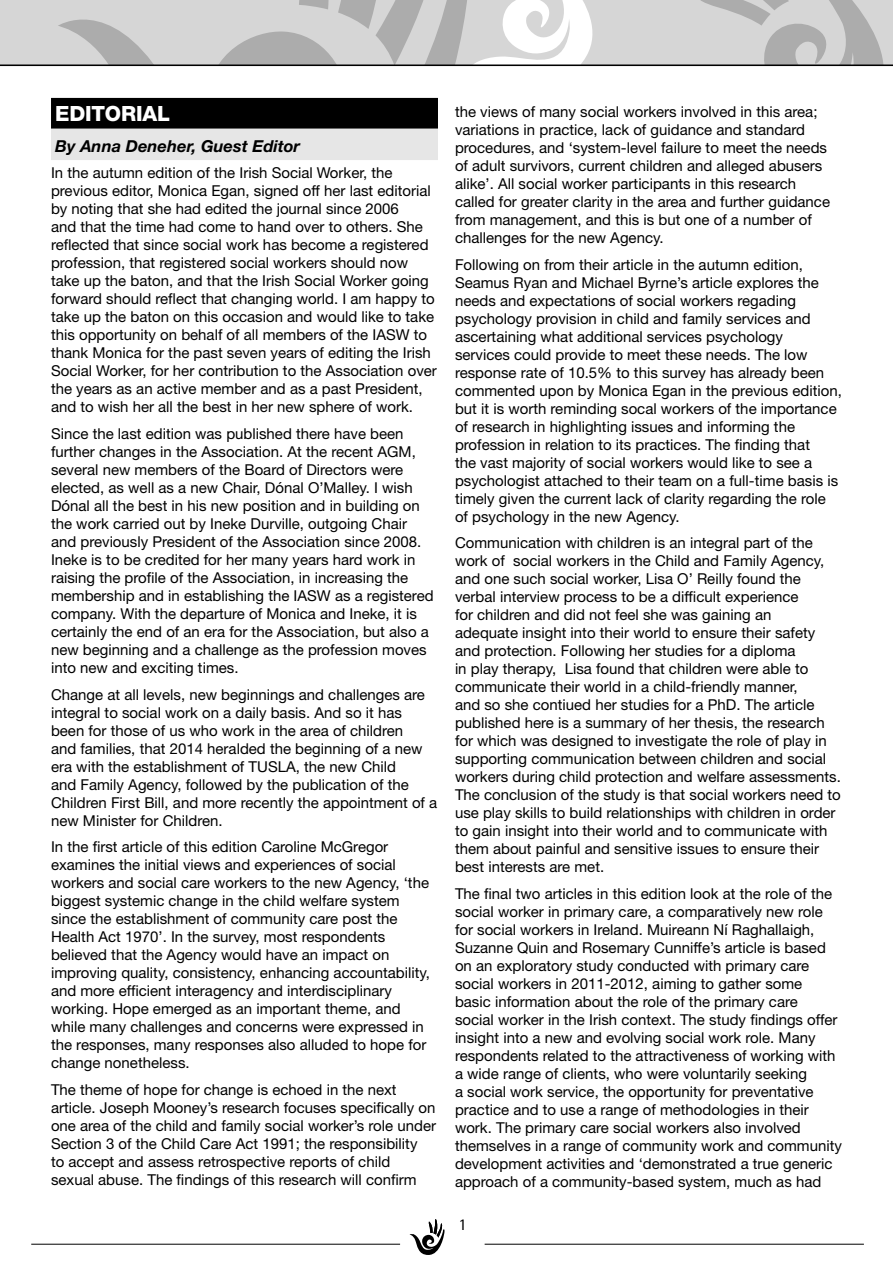
<style>
.page{position:relative;width:893px;height:1263px;background:#fff}
.page>*{position:absolute;margin:0;border:0;box-sizing:border-box;transform-origin:0 0}
.t1{font:800 21px "Helvetica Neue LT Std";letter-spacing:-.01em;color:#fff}
.t2{font:italic 700 16.5px "Helvetica Neue LT Std";color:#000}
.t3{font:16.5px "Rotis Semi Sans";color:#000}
.t4{font:15px/18px "Helvetica Neue LT Std";color:#000}
</style>
<div class="page">
<div style="left:0;top:0;width:893px;height:65px;background:#d6d6d6"></div>
<svg style="left:684px;top:0;width:209px;height:65px"></svg>
<svg style="left:58px;top:0;width:556px;height:65px"></svg>
<svg style="left:409px;top:1219px;width:36px;height:36px"></svg>
<hr style="left:31px;top:1244px;width:369px;height:1px;background:#000">
<hr style="left:485px;top:1244px;width:379px;height:1px;background:#000">
<hr style="left:0;top:65px;width:893px;height:1px;background:#000">
<div style="left:51px;top:98px;width:387px;height:31px;background:#000"></div>
<div style="left:51px;top:129px;width:387px;height:31px;background:#e6e6e6"></div>
<h1 class="t1" style="left:55px;top:101px;width:116px">EDITORIAL</h1>
<p class="t2" style="left:55px;top:136px;width:246px">By Anna Deneher, Guest Editor</p>
<p class="t4" style="left:51px;top:164px;width:387px">In the autumn edition of the Irish Social Worker, the previous editor, Monica Egan, signed off her last editorial by noting that she had edited the journal since 2006<br>and that the time had come to hand over to others. She reflected that since social work has become a registered profession, that registered social workers should now take up the baton, and that the Irish Social Worker going forward should reflect that changing world. I am happy to take up the baton on this occasion and would like to take this opportunity on behalf of all members of the IASW to thank Monica for the past seven years of editing the Irish Social Worker, for her contribution to the Association over the years as an active member and as a past President, and to wish her all the best in her new sphere of work.</p>
<p class="t4" style="left:51px;top:424px;width:384px">Since the last edition was published there have been further changes in the Association. At the recent AGM, several new members of the Board of Directors were elected, as well as a new Chair, Dónal O’Malley. I wish Dónal all the best in his new position and in building on the work carried out by Ineke Durville, outgoing Chair and previously President of the Association since 2008.<br>Ineke is to be credited for her many years hard work in raising the profile of the Association, in increasing the membership and in establishing the IASW as a registered company. With the departure of Monica and Ineke, it is certainly the end of an era for the Association, but also a new beginning and a challenge as the profession moves into new and exciting times.</p>
<p class="t4" style="left:51px;top:685px;width:388px">Change at all levels, new beginnings and challenges are integral to social work on a daily basis. And so it has been for those of us who work in the area of children<br>and families, that 2014 heralded the beginning of a new era with the establishment of TUSLA, the new Child<br>and Family Agency, followed by the publication of the Children First Bill, and more recently the appointment of a new Minister for Children.</p>
<p class="t4" style="left:51px;top:837px;width:380px">In the first article of this edition Caroline McGregor examines the initial views and experiences of social workers and social care workers to the new Agency, ‘the biggest systemic change in the child welfare system since the establishment of community care post the Health Act 1970’. In the survey, most respondents believed that the Agency would have an impact on improving quality, consistency, enhancing accountability, and more efficient interagency and interdisciplinary working. Hope emerged as an important theme, and while many challenges and concerns were expressed in the responses, many responses also alluded to hope for change nonetheless.</p>
<p class="t4" style="left:51px;top:1080px;width:387px">The theme of hope for change is echoed in the next article. Joseph Mooney’s research focuses specifically on one area of the child and family social worker’s role under Section 3 of the Child Care Act 1991; the responsibility<br>to accept and assess retrospective reports of child sexual abuse. The findings of this research will confirm</p>
<p class="t4" style="left:455px;top:102px;width:377px">the views of many social workers involved in this area; variations in practice, lack of guidance and standard procedures, and ‘system-level failure to meet the needs of adult survivors, current children and alleged abusers alike’. All social worker participants in this research called for greater clarity in the area and further guidance from management, and this is but one of a number of challenges for the new Agency.</p>
<p class="t4" style="left:455px;top:255px;width:388px">Following on from their article in the autumn edition, Seamus Ryan and Michael Byrne’s article explores the needs and expectations of social workers regading psychology provision in child and family services and ascertaining what additional services psychology<br>services could provide to meet these needs. The low response rate of 10.5% to this survey has already been commented upon by Monica Egan in the previous edition, but it is worth reminding socal workers of the importance of research in highlighting issues and informing the profession in relation to its practices. The finding that<br>the vast majority of social workers would like to see a psychologist attached to their team on a full-time basis is timely given the current lack of clarity regarding the role of psychology in the new Agency.</p>
<p class="t4" style="left:455px;top:533px;width:387px">Communication with children is an integral part of the work of social workers in the Child and Family Agency, and one such social worker, Lisa O’ Reilly found the verbal interview process to be a difficult experience<br>for children and did not feel she was gaining an<br>adequate insight into their world to ensure their safety and protection. Following her studies for a diploma<br>in play therapy, Lisa found that children were able to communicate their world in a child-friendly manner,<br>and so she contiued her studies for a PhD. The article published here is a summary of her thesis, the research for which was designed to investigate the role of play in supporting communication between children and social workers during child protection and welfare assessments.<br>The conclusion of the study is that social workers need to use play skills to build relationships with children in order to gain insight into their world and to communicate with them about painful and sensitive issues to ensure their best interests are met.</p>
<p class="t4" style="left:455px;top:884px;width:388px">The final two articles in this edition look at the role of the social worker in primary care, a comparatively new role for social workers in Ireland. Muireann Ní Raghallaigh, Suzanne Quin and Rosemary Cunniffe’s article is based on an exploratory study conducted with primary care social workers in 2011-2012, aiming to gather some<br>basic information about the role of the primary care<br>social worker in the Irish context. The study findings offer insight into a new and evolving social work role. Many respondents related to the attractiveness of working with a wide range of clients, who were voluntarily seeking<br>a social work service, the opportunity for preventative practice and to use a range of methodologies in their work. The primary care social workers also involved themselves in a range of community work and community development activities and ‘demonstrated a true generic approach of a community-based system, much as had</p>
<p class="t3" style="left:458px;top:1214px;width:10px">1</p>
</div>
